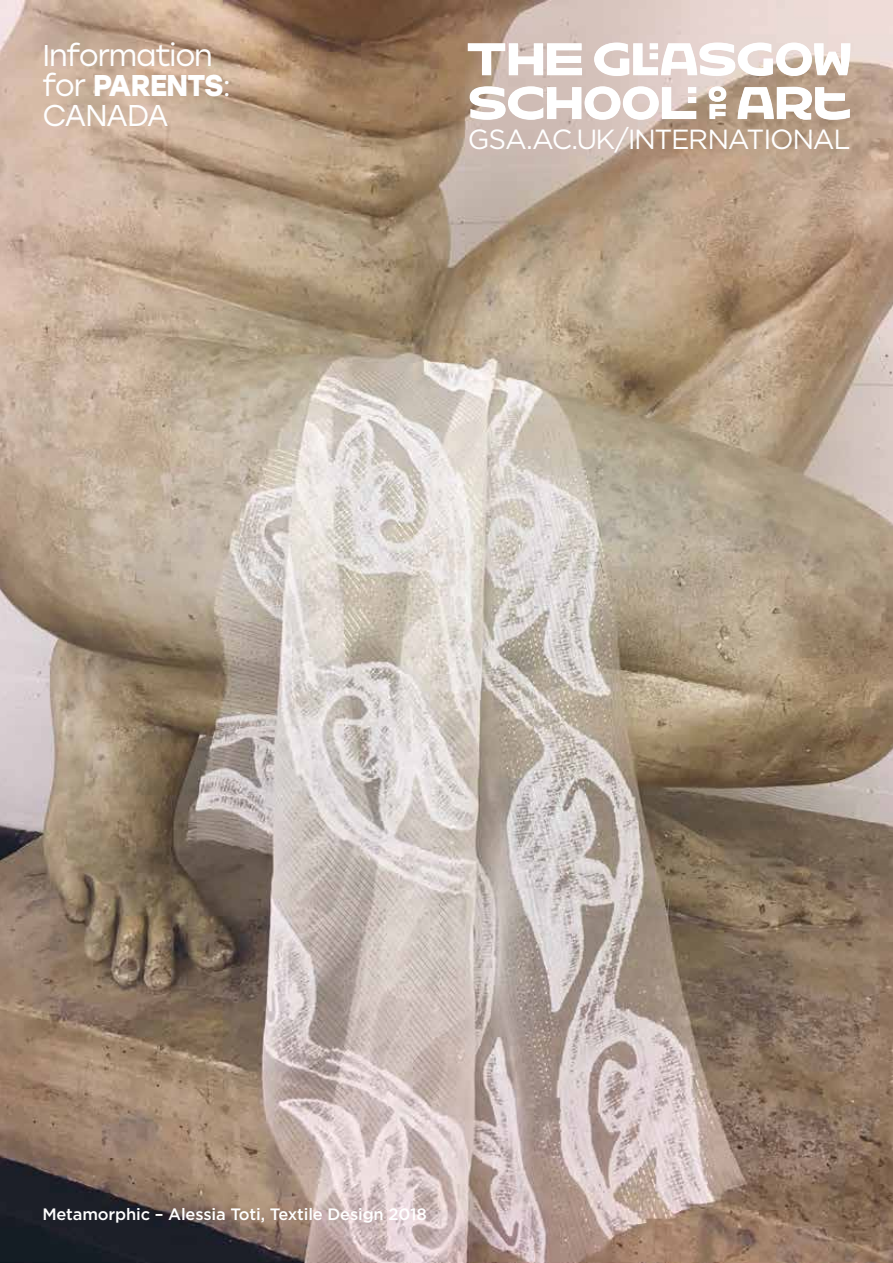
<style>
.page{position:relative;width:893px;height:1263px;background:#fff}
.page>*{position:absolute;margin:0;border:0;box-sizing:border-box;transform-origin:0 0}
.t1{font:30px/30px "Stolzl";letter-spacing:-.04em;color:#fff}
.t2{font:27.75px "Gotham";letter-spacing:-.05em;color:#fff}
.t3{font:500 16.5px "Gotham";letter-spacing:-.01em;color:#fff}
.s1{font-weight:700}
</style>
<div class="page">
<img style="left:0;top:0;width:893px;height:1263px">
<svg style="left:470px;top:86px;width:226px;height:34px"></svg>
<svg style="left:709px;top:86px;width:17px;height:33px"></svg>
<svg style="left:737px;top:87px;width:113px;height:33px"></svg>
<svg style="left:468px;top:43px;width:114px;height:32px"></svg>
<svg style="left:594px;top:43px;width:256px;height:33px"></svg>
<h1 class="t1" style="left:43px;top:39px;width:190px">Information for <span class="s1">PARENTS</span>:<br>CANADA</h1>
<h2 class="t2" style="left:468px;top:121px;width:384px">GSA.AC.UK/INTERNATIONAL</h2>
<p class="t3" style="left:42px;top:1204px;width:386px">Metamorphic – Alessia Toti, Textile Design 2018</p>
</div>
